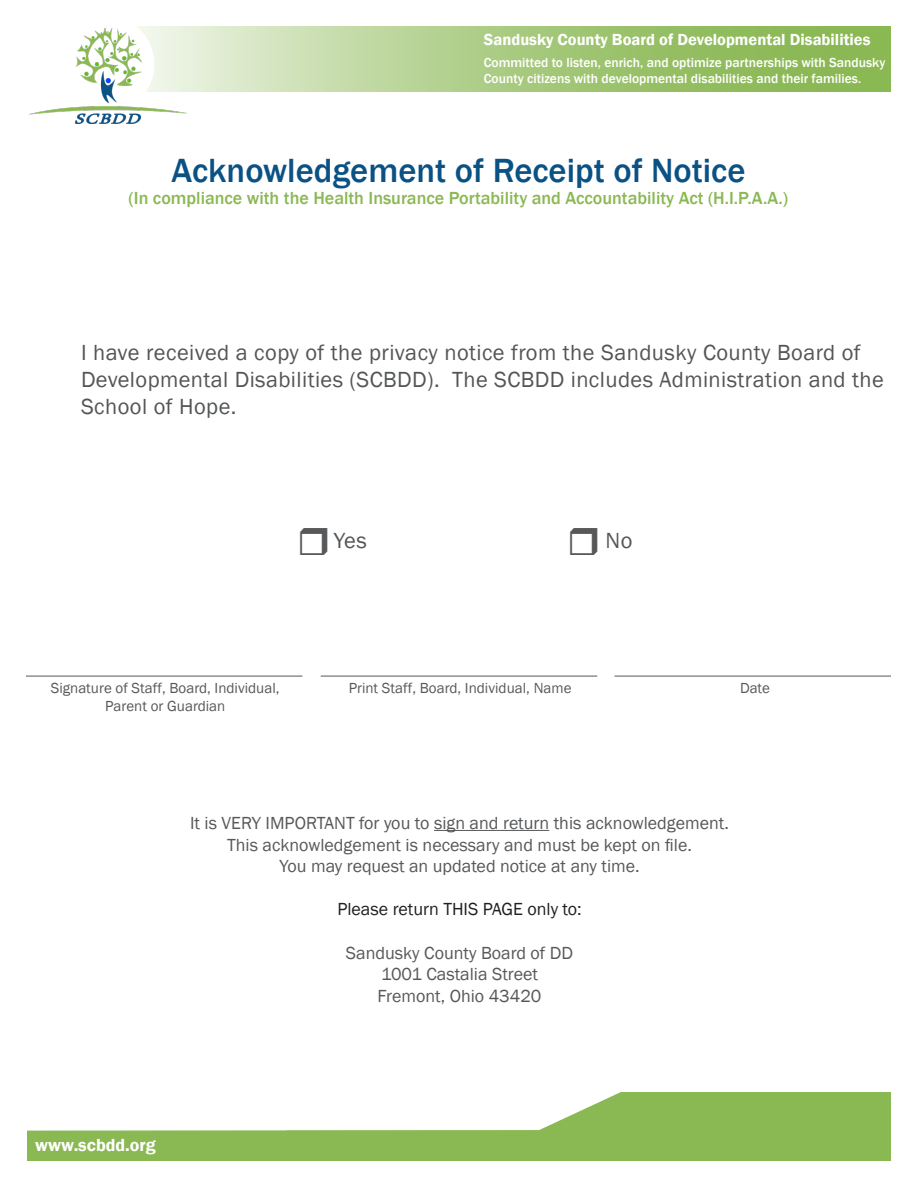
<style>
.page{position:relative;width:918px;height:1188px;background:#fff}
.page>*{position:absolute;margin:0;border:0;box-sizing:border-box;transform-origin:0 0}
.t1{font:500 34.5px "Franklin Gothic";color:#0a5184}
.t2{font:22.5px/27px "Franklin Gothic";letter-spacing:.02em;color:#545557}
.t3{font:18px "Franklin Gothic";color:#57585a}
.t4{font:500 18px "Franklin Gothic";color:#8ab853}
.t5{font:18px "Franklin Gothic";color:#231f20}
.t6{font:600 18px "Franklin Gothic";color:#fff}
.t7{font:600 16.5px "Franklin Gothic";color:#fff}
.t8{font:15px "Franklin Gothic";color:#57585a}
.t9{font:500 13.5px/16.2px "Franklin Gothic";color:#fff}
</style>
<div class="page">
<svg style="left:136px;top:26px;width:754px;height:66px;background:#abcc84"></svg>
<div style="left:59px;top:16px;width:95px;height:96px;background:#fff;border-radius:50%"></div>
<img style="left:28px;top:28px;width:159px;height:95px">
<img style="left:27px;top:1092px;width:864px;height:69px">
<hr style="left:26px;top:676px;width:276px;height:1px;background:#545557">
<hr style="left:321px;top:676px;width:276px;height:1px;background:#545557">
<hr style="left:615px;top:676px;width:276px;height:1px;background:#545557">
<hr style="left:434px;top:830px;width:115px;height:1px;background:#57585a">
<p class="t7" style="left:484px;top:29px;width:388px">Sandusky County Board of Developmental Disabilities</p>
<p class="t9" style="left:484px;top:55px;width:403px">Committed to listen, enrich, and optimize partnerships with Sandusky<br>County citizens with developmental disabilities and their families.</p>
<p class="t1" style="left:171px;top:149px;width:575px">Acknowledgement of Receipt of Notice</p>
<p class="t4" style="left:129px;top:187px;width:661px">(In compliance with the Health Insurance Portability and Accountability Act (H.I.P.A.A.)</p>
<p class="t2" style="left:81px;top:340px;width:804px">I have received a copy of the privacy notice from the Sandusky County Board of<br>Developmental Disabilities (SCBDD). The SCBDD includes Administration and the<br>School of Hope.</p>
<p class="t8" style="left:51px;top:679px;width:230px">Signature of Staff, Board, Individual,</p>
<p class="t8" style="left:105px;top:697px;width:122px">Parent or Guardian</p>
<p class="t2" style="left:334px;top:527px;width:35px">Yes</p>
<p class="t2" style="left:605px;top:527px;width:28px">No</p>
<p class="t8" style="left:349px;top:679px;width:224px">Print Staff, Board, Individual, Name</p>
<p class="t8" style="left:740px;top:679px;width:31px">Date</p>
<p class="t3" style="left:190px;top:812px;width:540px">It is VERY IMPORTANT for you to sign and return this acknowledgement.</p>
<p class="t3" style="left:227px;top:834px;width:466px">This acknowledgement is necessary and must be kept on file.</p>
<p class="t3" style="left:279px;top:855px;width:362px">You may request an updated notice at any time.</p>
<p class="t5" style="left:337px;top:898px;width:246px">Please return THIS PAGE only to:</p>
<p class="t3" style="left:346px;top:942px;width:229px">Sandusky County Board of DD</p>
<p class="t3" style="left:381px;top:963px;width:159px">1001 Castalia Street</p>
<p class="t3" style="left:378px;top:985px;width:165px">Fremont, Ohio 43420</p>
<p class="t6" style="left:35px;top:1134px;width:122px">www.scbdd.org</p>
</div>
